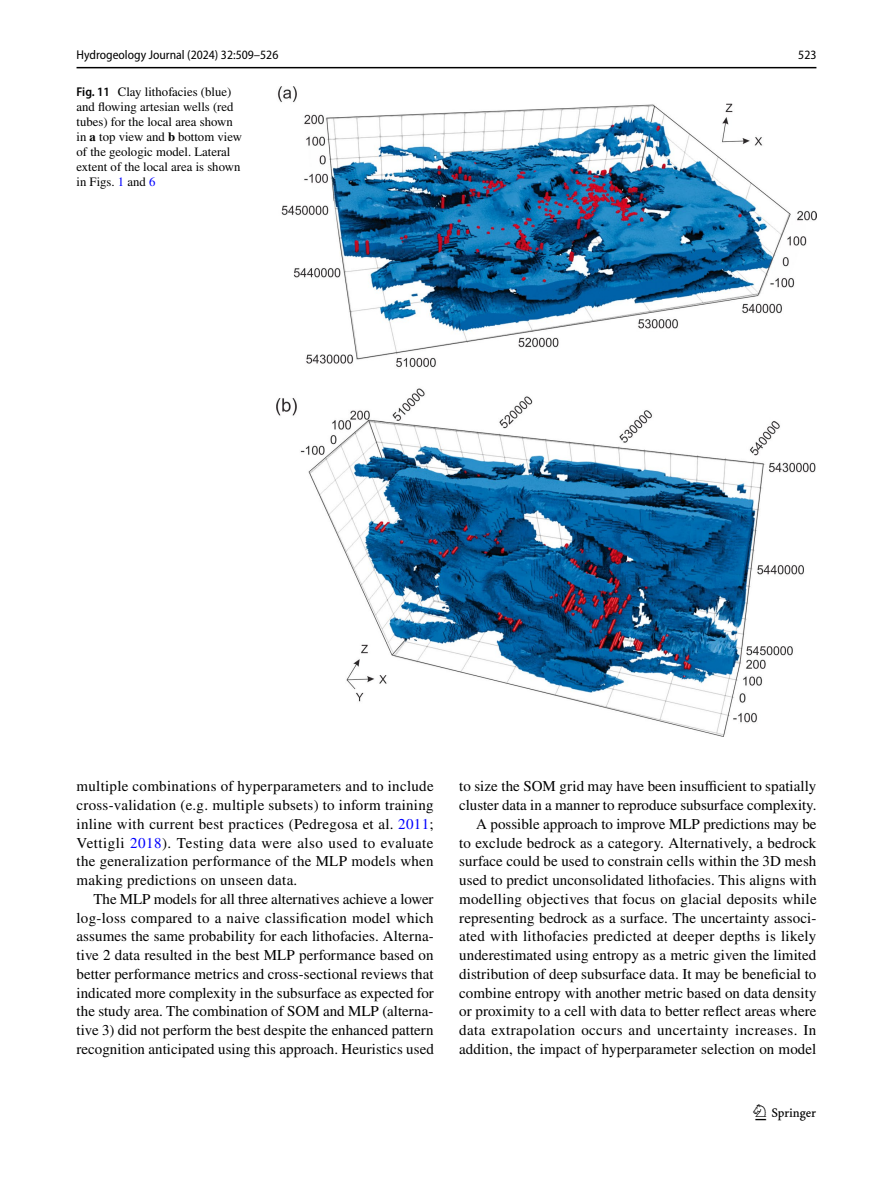
<style>
.page{position:relative;width:893px;height:1187px;background:#fff}
.page>*{position:absolute;margin:0;border:0;box-sizing:border-box;transform-origin:0 0}
.t1{font:22.5px "Springnew Regular 3";color:#000}
.t2{font:15px/18.8px "STIX";letter-spacing:.005em;color:#000;text-align:justify}
.t3{font:12.75px/15px "STIX";color:#000}
.t4{font:semi-condensed 12.75px "Myriad Pro";color:#000}
.s1{font-family:"Myriad Pro";font-weight:600;font-stretch:semi-condensed}
.s2{font-weight:700}
.s3{color:#00f}
</style>
<div class="page">
<hr style="left:77px;top:67px;width:739px;height:1px;background:#000">
<img style="left:276px;top:87px;width:540px;height:649px">
<p class="t4" style="left:77px;top:48px;width:203px">Hydrogeology Journal (2024) 32:509–526</p>
<p class="t4" style="left:798px;top:48px;width:20px">523</p>
<p class="t3" style="left:77px;top:85px;width:167px"><span class="s1">Fig. 11</span> Clay lithofacies (blue) and flowing artesian wells (red tubes) for the local area shown in <span class="s2">a</span> top view and <span class="s2">b</span> bottom view of the geologic model. Lateral extent of the local area is shown in Figs. <span class="s3">1</span> and <span class="s3">6</span></p>
<p class="t2" style="left:77px;top:777px;width:359px">multiple combinations of hyperparameters and to include cross-validation (e.g. multiple subsets) to inform training inline with current best practices (Pedregosa et al. <span class="s3">2011</span>; Vettigli <span class="s3">2018</span>). Testing data were also used to evaluate the generalization performance of the MLP models when making predictions on unseen data.</p>
<p class="t2" style="left:77px;top:890px;width:359px;text-indent:17px">The MLP models for all three alternatives achieve a lower log-loss compared to a naive classification model which assumes the same probability for each lithofacies. Alterna&shy;tive 2 data resulted in the best MLP performance based on better performance metrics and cross-sectional reviews that indicated more complexity in the subsurface as expected for the study area. The combination of SOM and MLP (alterna&shy;tive 3) did not perform the best despite the enhanced pattern recognition anticipated using this approach. Heuristics used</p>
<p class="t2" style="left:459px;top:777px;width:359px;text-align:right">to size the SOM grid may have been insufficient to spatially cluster data in a manner to reproduce subsurface complexity.<br>A possible approach to improve MLP predictions may be<br>to exclude bedrock as a category. Alternatively, a bedrock surface could be used to constrain cells within the 3D mesh used to predict unconsolidated lithofacies. This aligns with modelling objectives that focus on glacial deposits while representing bedrock as a surface. The uncertainty associ&shy;ated with lithofacies predicted at deeper depths is likely underestimated using entropy as a metric given the limited distribution of deep subsurface data. It may be beneficial to combine entropy with another metric based on data density or proximity to a cell with data to better reflect areas where data extrapolation occurs and uncertainty increases. In addition, the impact of hyperparameter selection on model</p>
<h1 class="t1" style="left:755px;top:1104px;width:62px">1 3</h1>
</div>
